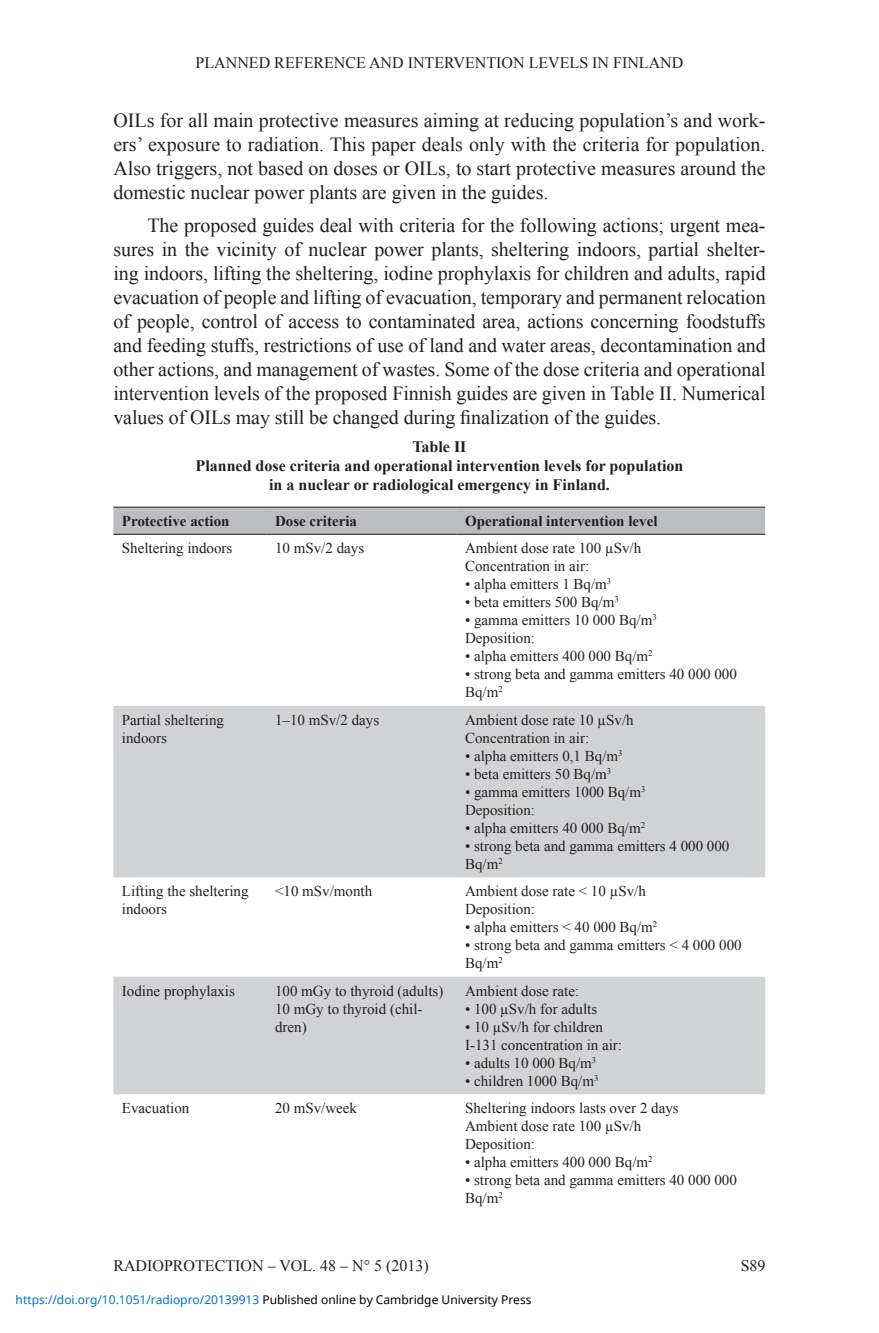
<style>
.page{position:relative;width:879px;height:1333px;background:#fff}
.page>*{position:absolute;margin:0;border:0;box-sizing:border-box;transform-origin:0 0}
.t1{font:20px/24px "Times New Roman";color:#231f20;text-align:justify}
.t2{font:700 16px/19.2px "Times New Roman";color:#231f20;text-align:center}
.t3{font:16px "Times New Roman";color:#231f20}
.t4{font:15px/18px "Times New Roman";color:#231f20}
.t5{font:700 15px "Times New Roman";color:#231f20}
.t6{font:12px "Noto Sans";color:#0172cf}
.s1{color:#000}
</style>
<div class="page">
<svg style="left:113px;top:507px;width:652px;height:27px"></svg>
<svg style="left:113px;top:706px;width:652px;height:388px;fill:#d1d2d4"></svg>
<hr style="left:113px;top:506px;width:153px;height:1px;background:#231f20">
<hr style="left:266px;top:506px;width:190px;height:1px;background:#231f20">
<hr style="left:456px;top:506px;width:309px;height:1px;background:#231f20">
<hr style="left:113px;top:534px;width:153px;height:1px;background:#231f20">
<hr style="left:266px;top:534px;width:190px;height:1px;background:#231f20">
<hr style="left:456px;top:534px;width:309px;height:1px;background:#231f20">
<p class="t3" style="left:196px;top:52px;width:489px">Planned reference and intervention levels in Finland</p>
<p class="t1" style="left:113px;top:108px;width:654px">OILs for all main protective measures aiming at reducing population’s and work&shy;ers’ exposure to radiation. This paper deals only with the criteria for population.<br>Also triggers, not based on doses or OILs, to start protective measures around the domestic nuclear power plants are given in the guides.</p>
<p class="t1" style="left:113px;top:213px;width:654px;text-indent:34px">The proposed guides deal with criteria for the following actions; urgent mea&shy;sures in the vicinity of nuclear power plants, sheltering indoors, partial shelter&shy;ing indoors, lifting the sheltering, iodine prophylaxis for children and adults, rapid evacuation of people and lifting of evacuation, temporary and permanent relocation of people, control of access to contaminated area, actions concerning foodstuffs and feeding stuffs, restrictions of use of land and water areas, decontamination and other actions, and management of wastes. Some of the dose criteria and operational intervention levels of the proposed Finnish guides are given in Table II . Numerical values of OILs may still be changed during finalization of the guides.</p>
<p class="t2" style="left:196px;top:436px;width:489px">Table II<br>Planned dose criteria and operational intervention levels for population in a nuclear or radiological emergency in Finland.</p>
<p class="t5" style="left:122px;top:510px;width:109px">Protective action</p>
<p class="t5" style="left:275px;top:510px;width:84px">Dose criteria</p>
<p class="t5" style="left:465px;top:510px;width:194px">Operational intervention level</p>
<p class="t4" style="left:122px;top:539px;width:112px">Sheltering indoors</p>
<p class="t4" style="left:275px;top:539px;width:91px">10 mSv/2 days</p>
<p class="t4" style="left:465px;top:539px;width:178px">Ambient dose rate 100 µSv/h<br>Concentration in air:</p>
<p class="t4" style="left:465px;top:575px;width:148px">• alpha emitters 1 Bq/m<sup>3</sup></p>
<p class="t4" style="left:465px;top:593px;width:155px">• beta emitters 500 Bq/m<sup>3</sup></p>
<p class="t4" style="left:465px;top:611px;width:193px">• gamma emitters 10 000 Bq/m<sup>3<br></sup>Deposition:</p>
<p class="t4" style="left:465px;top:647px;width:189px">• alpha emitters 400 000 Bq/m<sup>2</sup></p>
<p class="t4" style="left:465px;top:665px;width:273px">• strong beta and gamma emitters 40 000 000<br>Bq/m<sup>2</sup></p>
<p class="t4" style="left:122px;top:710px;width:104px">Partial sheltering indoors</p>
<p class="t4" style="left:275px;top:710px;width:106px">1–10 mSv/2 days</p>
<p class="t4" style="left:465px;top:710px;width:170px">Ambient dose rate 10 µSv/h<br>Concentration in air:</p>
<p class="t4" style="left:465px;top:746px;width:159px">• alpha emitters 0,1 Bq/m<sup>3</sup></p>
<p class="t4" style="left:465px;top:764px;width:148px">• beta emitters 50 Bq/m<sup>3</sup></p>
<p class="t4" style="left:465px;top:782px;width:182px">• gamma emitters 1000 Bq/m<sup>3<br></sup>Deposition:</p>
<p class="t4" style="left:465px;top:818px;width:182px">• alpha emitters 40 000 Bq/m<sup>2</sup></p>
<p class="t4" style="left:465px;top:836px;width:266px">• strong beta and gamma emitters 4 000 000<br>Bq/m<sup>2</sup></p>
<p class="t4" style="left:122px;top:882px;width:128px">Lifting the sheltering indoors</p>
<p class="t4" style="left:275px;top:882px;width:99px">&lt;10 mSv/month</p>
<p class="t4" style="left:465px;top:882px;width:182px">Ambient dose rate &lt; 10 µSv/h<br>Deposition:</p>
<p class="t4" style="left:465px;top:918px;width:194px">• alpha emitters &lt; 40 000 Bq/m<sup>2</sup></p>
<p class="t4" style="left:465px;top:936px;width:278px">• strong beta and gamma emitters &lt; 4 000 000<br>Bq/m<sup>2</sup></p>
<p class="t4" style="left:122px;top:981px;width:114px">Iodine prophylaxis</p>
<p class="t4" style="left:275px;top:981px;width:170px">100 mGy to thyroid (adults)<br>10 mGy to thyroid (chil&shy;dren)</p>
<p class="t4" style="left:465px;top:981px;width:116px">Ambient dose rate:</p>
<p class="t4" style="left:465px;top:999px;width:134px">• 100 µSv/h for adults</p>
<p class="t4" style="left:465px;top:1017px;width:159px">• 10 µSv/h for children<br>I-131 concentration in air:</p>
<p class="t4" style="left:465px;top:1053px;width:133px">• adults 10 000 Bq/m<sup>3</sup></p>
<p class="t4" style="left:465px;top:1071px;width:135px">• children 1000 Bq/m<sup>3</sup></p>
<p class="t4" style="left:122px;top:1098px;width:69px">Evacuation</p>
<p class="t4" style="left:275px;top:1098px;width:84px">20 mSv/week</p>
<p class="t4" style="left:465px;top:1098px;width:215px">Sheltering indoors lasts over 2 days<br>Ambient dose rate 100 µSv/h<br>Deposition:</p>
<p class="t4" style="left:465px;top:1152px;width:189px">• alpha emitters 400 000 Bq/m<sup>2</sup></p>
<p class="t4" style="left:465px;top:1170px;width:273px">• strong beta and gamma emitters 40 000 000<br>Bq/m<sup>2</sup></p>
<p class="t3" style="left:113px;top:1255px;width:317px">Radioprotection – VOL. 48 – N° 5 (2013)</p>
<p class="t3" style="left:740px;top:1255px;width:26px">S89</p>
<p class="t6" style="left:16px;top:1291px;width:517px">https://doi.org/10.1051/radiopro/20139913 <span class="s1">Published online by Cambridge University Press</span></p>
</div>
